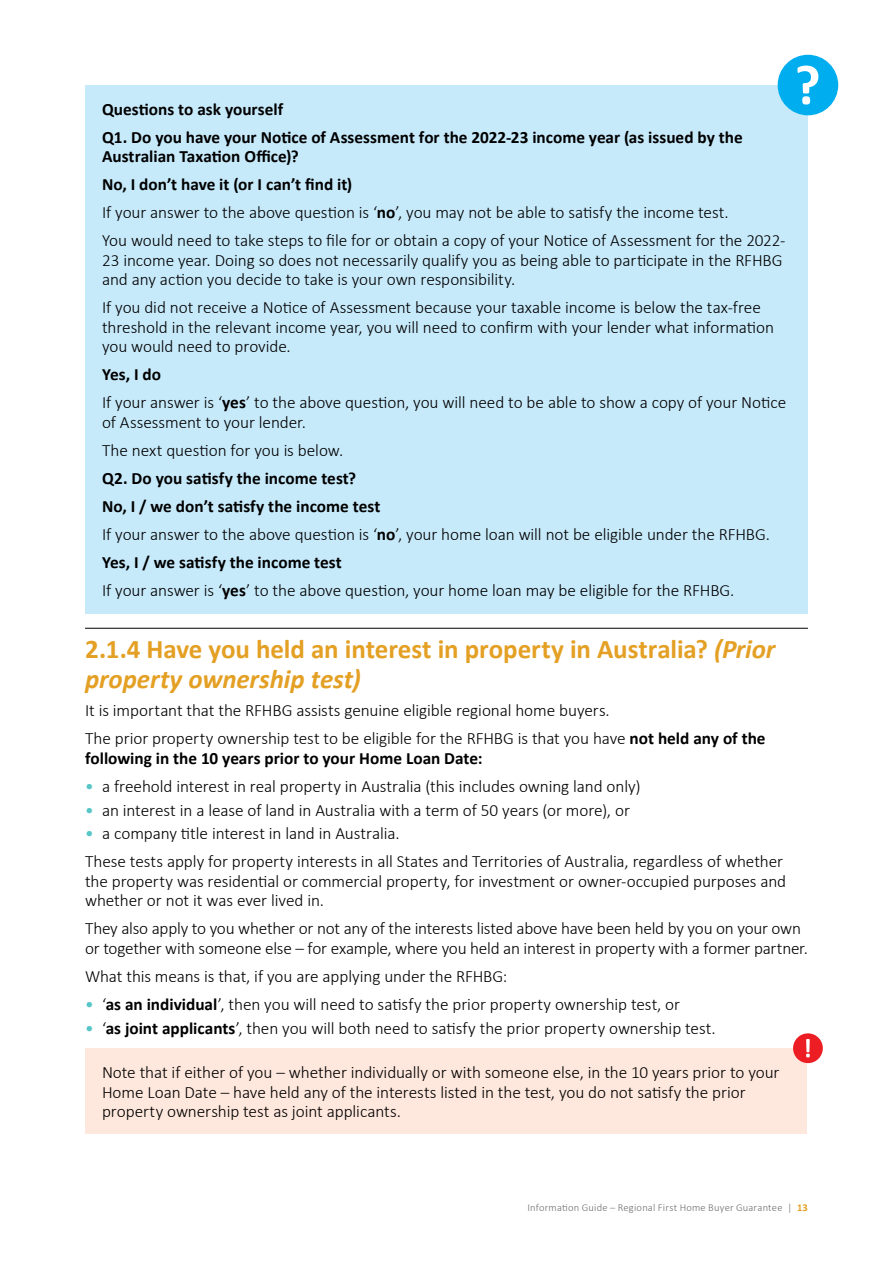
<style>
.page{position:relative;width:893px;height:1263px;background:#fff}
.page>*{position:absolute;margin:0;border:0;box-sizing:border-box;transform-origin:0 0}
.t1{font:700 27px/30px "Calibri";letter-spacing:-.005em;color:#e4a024}
.t2{font:300 17.25px/28px "Calibri";letter-spacing:-.005em;color:#000}
.t3{font:700 17.25px/28px "Calibri";color:#000}
.t4{font:300 10.5px "Calibri";letter-spacing:.02em;color:#6d6e71}
.s1{font-weight:700}
.s2{font-style:italic}
.s3{font-weight:400;color:#58c5c7}
.s4{font-weight:700;color:#e4a024}
</style>
<div class="page">
<div style="left:85px;top:85px;width:723px;height:528px;background:#c7eafb"></div>
<hr style="left:85px;top:628px;width:723px;height:1px;background:#000">
<div style="left:85px;top:1048px;width:721px;height:86px;background:#fee7dc"></div>
<div style="left:793px;top:1033px;width:30px;height:30px;background:#ed1d24;border-radius:50%"></div>
<svg style="left:806px;top:1039px;width:4px;height:18px"></svg>
<div style="left:778px;top:55px;width:60px;height:60px;background:#00aeef;border-radius:50%"></div>
<svg style="left:797px;top:66px;width:21px;height:39px"></svg>
<p class="t3" style="left:102px;top:95px;width:642px">Questions to ask yourself<br>Q1. Do you have your Notice of Assessment for the 2022-23 income year (as issued by the</p>
<p class="t2" style="left:102px;top:143px;width:685px"><span class="s1">Australian Taxation Office)?<br>No, I don’t have it (or I can’t find it)<br></span>If your answer to the above question is ‘<span class="s1">no</span>’, you may not be able to satisfy the income test.<br>You would need to take steps to file for or obtain a copy of your Notice of Assessment for the 2022-</p>
<p class="t2" style="left:102px;top:250px;width:682px;line-height:19.5px">23 income year. Doing so does not necessarily qualify you as being able to participate in the RFHBG and any action you decide to take is your own responsibility.</p>
<p class="t2" style="left:102px;top:298px;width:674px;line-height:19.5px">If you did not receive a Notice of Assessment because your taxable income is below the tax-free threshold in the relevant income year, you will need to confirm with your lender what information you would need to provide.</p>
<p class="t2" style="left:102px;top:361px;width:686px"><span class="s1">Yes, I do<br></span>If your answer is ‘<span class="s1">yes</span>’ to the above question, you will need to be able to show a copy of your Notice</p>
<p class="t2" style="left:102px;top:408px;width:243px">of Assessment to your lender.<br>The next question for you is below.</p>
<p class="t2" style="left:102px;top:464px;width:669px"><span class="s1">Q2. Do you satisfy the income test?<br>No, I / we don’t satisfy the income test<br></span>If your answer to the above question is ‘<span class="s1">no</span>’, your home loan will not be eligible under the RFHBG.<br><span class="s1">Yes, I / we satisfy the income test<br></span>If your answer is ‘<span class="s1">yes</span>’ to the above question, your home loan may be eligible for the RFHBG.</p>
<h1 class="t1" style="left:85px;top:633px;width:692px">2.1.4 Have you held an interest in property in Australia? <span class="s2">(Prior property ownership test)</span></h1>
<p class="t2" style="left:85px;top:696px;width:682px">It is important that the RFHBG assists genuine eligible regional home buyers.<br>The prior property ownership test to be eligible for the RFHBG is that you have <span class="s1">not held any of the</span></p>
<p class="t3" style="left:85px;top:743px;width:399px">following in the 10 years prior to your Home Loan Date:</p>
<p class="t2" style="left:85px;top:772px;width:557px"><span class="s3">•</span> a freehold interest in real property in Australia (this includes owning land only)</p>
<p class="t2" style="left:85px;top:796px;width:546px"><span class="s3">•</span> an interest in a lease of land in Australia with a term of 50 years (or more), or</p>
<p class="t2" style="left:85px;top:819px;width:700px"><span class="s3">•</span> a company title interest in land in Australia.<br>These tests apply for property interests in all States and Territories of Australia, regardless of whether</p>
<p class="t2" style="left:85px;top:871px;width:703px;line-height:19.5px">the property was residential or commercial property, for investment or owner-occupied purposes and whether or not it was ever lived in.</p>
<p class="t2" style="left:85px;top:919px;width:724px;line-height:19.5px">They also apply to you whether or not any of the interests listed above have been held by you on your own or together with someone else – for example, where you held an interest in property with a former partner.</p>
<p class="t2" style="left:85px;top:962px;width:424px">What this means is that, if you are applying under the RFHBG:</p>
<p class="t2" style="left:85px;top:990px;width:597px"><span class="s3">•</span> ‘<span class="s1">as an individual</span>’, then you will need to satisfy the prior property ownership test, or</p>
<p class="t2" style="left:85px;top:1014px;width:632px"><span class="s3">•</span> ‘<span class="s1">as joint applicants</span>’, then you will both need to satisfy the prior property ownership test.</p>
<p class="t2" style="left:102px;top:1062px;width:679px;line-height:19.5px">Note that if either of you – whether individually or with someone else, in the 10 years prior to your<br>Home Loan Date – have held any of the interests listed in the test, you do not satisfy the prior property ownership test as joint applicants.</p>
<p class="t4" style="left:527px;top:1201px;width:282px">Information Guide – Regional First Home Buyer Guarantee | <span class="s4">13</span></p>
</div>
